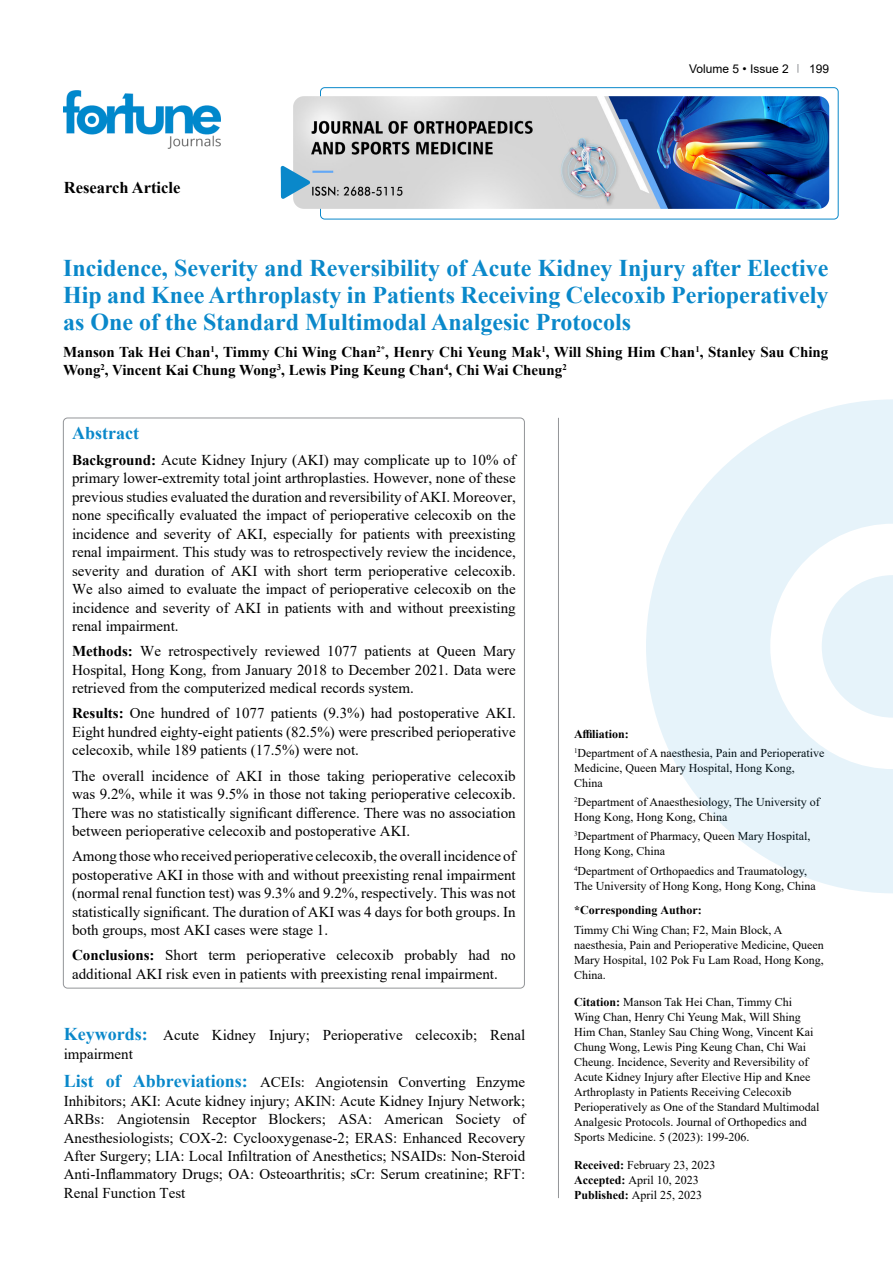
<style>
.page{position:relative;width:893px;height:1263px;background:#fff}
.page>*{position:absolute;margin:0;border:0;box-sizing:border-box;transform-origin:0 0}
.t1{font:700 24px/27px "Times New Roman";color:#0a88ca;text-align:justify}
.t2{font:700 18px "Times New Roman";color:#0a88ca}
.t3{font:700 16.5px "Times New Roman";color:#000}
.t4{font:15px/18.5px "Times New Roman";color:#000;text-align:justify}
.t5{font:700 15px/18.5px "Times New Roman";color:#000}
.t6{font:12px/15px "Times New Roman";color:#000}
.t7{font:700 12px "Times New Roman";color:#000}
.t8{font:12px "Arial";color:#000}
.s1{font-weight:700}
.s2{font-weight:700;font-size:18px;color:#0a88ca}
</style>
<div class="page">
<div style="left:320px;top:87px;width:518px;height:132px;border:1px solid #0a88ca;border-radius:4px"></div>
<img style="left:64px;top:90px;width:157px;height:59px">
<img style="left:293px;top:96px;width:536px;height:113px">
<svg style="left:281px;top:166px;width:29px;height:33px"></svg>
<svg style="left:646px;top:399px;width:247px;height:494px;fill:#e6f3fa"></svg>
<svg style="left:822px;top:575px;width:71px;height:143px"></svg>
<hr style="left:558px;top:418px;width:1px;height:780px;background:#939598">
<p class="t3" style="left:64px;top:175px;width:118px">Research Article</p>
<p class="t8" style="left:689px;top:60px;width:101px">Volume 5 • Issue 2</p>
<p class="t8" style="left:809px;top:60px;width:22px">199</p>
<h1 class="t1" style="left:63px;top:254px;width:767px">Incidence, Severity and Reversibility of Acute Kidney Injury after Elective Hip and Knee Arthroplasty in Patients Receiving Celecoxib Perioperatively as One of the Standard Multimodal Analgesic Protocols</h1>
<p class="t5" style="left:63px;top:342px;width:767px">Manson Tak Hei Chan<sup>1</sup>, Timmy Chi Wing Chan<sup>2*</sup>, Henry Chi Yeung Mak<sup>1</sup>, Will Shing Him Chan<sup>1</sup>, Stanley Sau Ching<br>Wong<sup>2</sup>, Vincent Kai Chung Wong<sup>3</sup>, Lewis Ping Keung Chan<sup>4</sup>, Chi Wai Cheung<sup>2</sup></p>
<p class="t2" style="left:72px;top:420px;width:68px">Abstract</p>
<p class="t4" style="left:72px;top:450px;width:445px"><span class="s1">Background:</span> Acute Kidney Injury (AKI) may complicate up to 10% of primary lower-extremity total joint arthroplasties. However, none of these previous studies evaluated the duration and reversibility of AKI. Moreover, none specifically evaluated the impact of perioperative celecoxib on the incidence and severity of AKI, especially for patients with preexisting renal impairment. This study was to retrospectively review the incidence, severity and duration of AKI with short term perioperative celecoxib.<br>We also aimed to evaluate the impact of perioperative celecoxib on the incidence and severity of AKI in patients with and without preexisting renal impairment.</p>
<p class="t4" style="left:72px;top:641px;width:445px"><span class="s1">Methods:</span> We retrospectively reviewed 1077 patients at Queen Mary Hospital, Hong Kong, from January 2018 to December 2021. Data were retrieved from the computerized medical records system.</p>
<p class="t4" style="left:72px;top:704px;width:445px"><span class="s1">Results:</span> One hundred of 1077 patients (9.3%) had postoperative AKI.<br>Eight hundred eighty-eight patients (82.5%) were prescribed perioperative celecoxib, while 189 patients (17.5%) were not.</p>
<p class="t4" style="left:72px;top:766px;width:445px">The overall incidence of AKI in those taking perioperative celecoxib was 9.2%, while it was 9.5% in those not taking perioperative celecoxib.<br>There was no statistically significant difference. There was no association between perioperative celecoxib and postoperative AKI.</p>
<p class="t4" style="left:72px;top:846px;width:445px">Among those who received perioperative celecoxib, the overall incidence of postoperative AKI in those with and without preexisting renal impairment (normal renal function test) was 9.3% and 9.2%, respectively. This was not statistically significant. The duration of AKI was 4 days for both groups. In both groups, most AKI cases were stage 1.</p>
<p class="t4" style="left:72px;top:945px;width:445px"><span class="s1">Conclusions:</span> Short term perioperative celecoxib probably had no additional AKI risk even in patients with preexisting renal impairment.</p>
<p class="t4" style="left:64px;top:1026px;width:463px"><span class="s2">Keywords:</span> Acute Kidney Injury; Perioperative celecoxib; Renal impairment</p>
<p class="t4" style="left:64px;top:1072px;width:463px"><span class="s2">List of Abbreviations:</span> ACEIs: Angiotensin Converting Enzyme Inhibitors; AKI: Acute kidney injury; AKIN: Acute Kidney Injury Network; ARBs: Angiotensin Receptor Blockers; ASA: American Society of Anesthesiologists; COX-2: Cyclooxygenase-2; ERAS: Enhanced Recovery After Surgery; LIA: Local Infiltration of Anesthetics; NSAIDs: Non-Steroid Anti-Inflammatory Drugs; OA: Osteoarthritis; sCr: Serum creatinine; RFT:<br>Renal Function Test</p>
<p class="t6" style="left:574px;top:724px;width:252px;line-height:19.2px"><span class="s1">Affiliation:<br></span><sup>1</sup>Department of A naesthesia, Pain and Perioperative</p>
<p class="t6" style="left:574px;top:760px;width:222px">Medicine, Queen Mary Hospital, Hong Kong,<br>China</p>
<p class="t6" style="left:574px;top:794px;width:247px"><sup>2</sup>Department of Anaesthesiology, The University of<br>Hong Kong, Hong Kong, China</p>
<p class="t6" style="left:574px;top:828px;width:238px"><sup>3</sup>Department of Pharmacy, Queen Mary Hospital,<br>Hong Kong, China</p>
<p class="t6" style="left:574px;top:863px;width:243px"><sup>4</sup>Department of Orthopaedics and Traumatology,<br>The University of Hong Kong, Hong Kong, China</p>
<p class="t7" style="left:574px;top:902px;width:129px">*Corresponding Author:</p>
<p class="t6" style="left:574px;top:922px;width:251px">Timmy Chi Wing Chan; F2, Main Block, A naesthesia, Pain and Perioperative Medicine, Queen Mary Hospital, 102 Pok Fu Lam Road, Hong Kong, China.</p>
<p class="t6" style="left:574px;top:994px;width:247px"><span class="s1">Citation:</span> Manson Tak Hei Chan, Timmy Chi Wing Chan, Henry Chi Yeung Mak, Will Shing Him Chan, Stanley Sau Ching Wong, Vincent Kai Chung Wong, Lewis Ping Keung Chan, Chi Wai Cheung. Incidence, Severity and Reversibility of Acute Kidney Injury after Elective Hip and Knee Arthroplasty in Patients Receiving Celecoxib Perioperatively as One of the Standard Multimodal Analgesic Protocols. Journal of Orthopedics and Sports Medicine. 5 (2023): 199-206.</p>
<p class="t6" style="left:574px;top:1157px;width:143px"><span class="s1">Received:</span> February 23, 2023<br><span class="s1">Accepted:</span> April 10, 2023<br><span class="s1">Published:</span> April 25, 2023</p>
</div>
